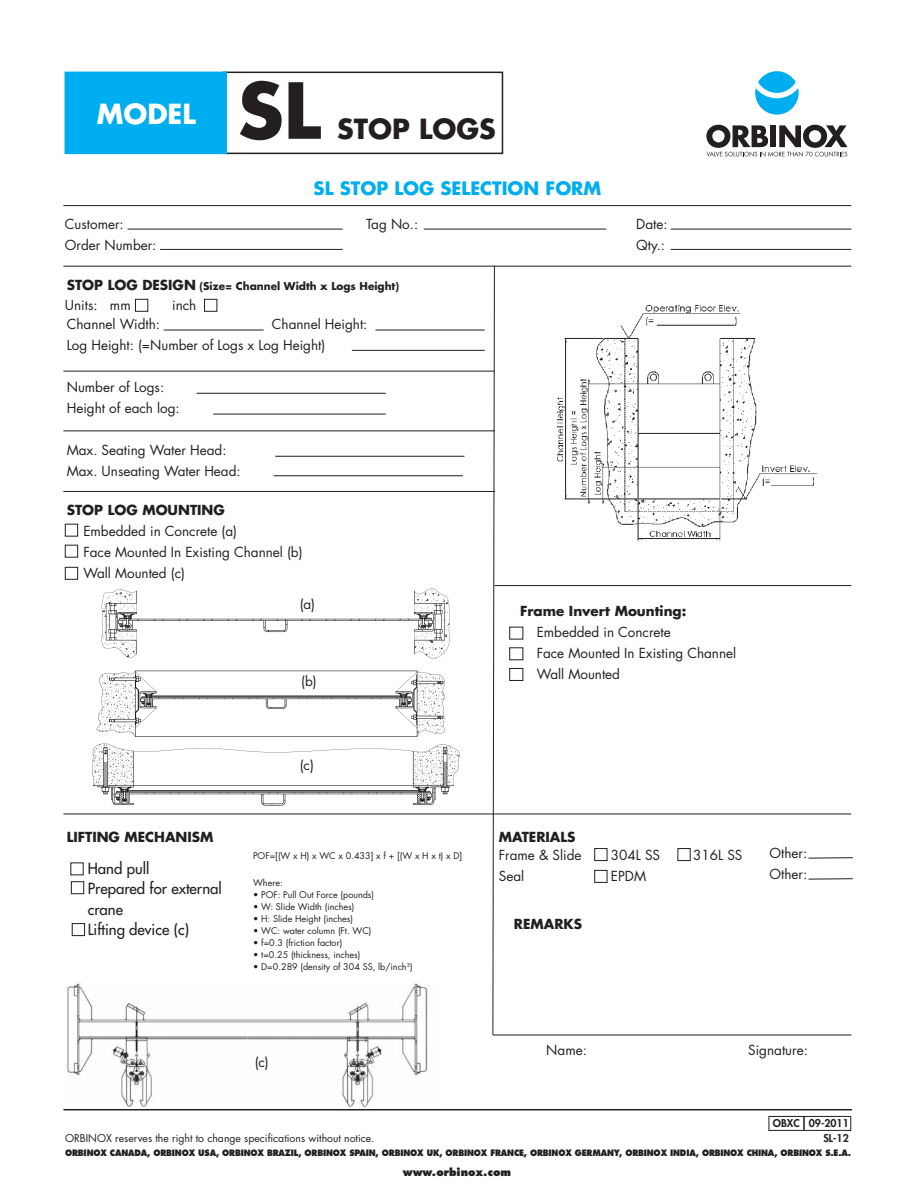
<style>
.page{position:relative;width:918px;height:1188px;background:#fff}
.page>*{position:absolute;margin:0;border:0;box-sizing:border-box;transform-origin:0 0}
.t1{font:700 75px "Futura";color:#231f20}
.t2{font:700 27px "Futura";color:#231f20}
.t3{font:700 27px "Futura";color:#fff}
.t4{font:700 18px "Futura";color:#00aeef}
.t5{font:15px/20.4px "Futura";color:#231f20}
.t6{font:13.5px/21px "Futura";color:#231f20}
.t7{font:700 13.5px "Futura";color:#231f20}
.t8{font:10.5px "Futura";color:#231f20}
.t9{font:700 10.5px "Futura";color:#231f20}
.t10{font:800 10.5px/15px "Futura";color:#231f20;text-align:right}
.t11{font:800 10.5px "Futura";color:#231f20}
.t12{font:9px "Futura";color:#231f20}
.t13{font:800 8.55px "Futura";letter-spacing:-.02em;color:#231f20;scale:.92 1}
.s1{font-size:13.5px}
</style>
<div class="page">
<img style="left:92px;top:743px;width:368px;height:63px">
<img style="left:96px;top:670px;width:349px;height:67px">
<img style="left:523px;top:304px;width:328px;height:283px">
<hr style="left:63px;top:1109px;width:789px;height:1px;background:#231f20">
<div style="left:758px;top:71px;width:38px;height:22px;background:#00aeef;border-radius:50%"></div>
<svg style="left:755px;top:88px;width:44px;height:27px"></svg>
<svg style="left:706px;top:125px;width:142px;height:32px"></svg>
<hr style="left:63px;top:371px;width:432px;height:1px;background:#231f20">
<hr style="left:63px;top:430px;width:432px;height:1px;background:#231f20">
<hr style="left:63px;top:491px;width:432px;height:1px;background:#231f20">
<svg style="left:492px;top:265px;width:3px;height:771px"></svg>
<hr style="left:494px;top:585px;width:357px;height:1px;background:#231f20">
<hr style="left:63px;top:814px;width:788px;height:1px;background:#231f20">
<hr style="left:63px;top:266px;width:788px;height:1px;background:#231f20">
<hr style="left:63px;top:205px;width:788px;height:1px;background:#231f20">
<hr style="left:197px;top:393px;width:189px;height:1px;background:#231f20">
<hr style="left:275px;top:456px;width:189px;height:1px;background:#231f20">
<hr style="left:274px;top:475px;width:189px;height:1px;background:#231f20">
<hr style="left:213px;top:414px;width:173px;height:1px;background:#231f20">
<hr style="left:493px;top:1035px;width:358px;height:1px;background:#231f20">
<hr style="left:164px;top:330px;width:100px;height:1px;background:#231f20">
<hr style="left:375px;top:330px;width:110px;height:1px;background:#231f20">
<hr style="left:352px;top:350px;width:133px;height:1px;background:#231f20">
<hr style="left:128px;top:229px;width:215px;height:1px;background:#231f20">
<hr style="left:424px;top:229px;width:182px;height:1px;background:#231f20">
<hr style="left:160px;top:249px;width:183px;height:1px;background:#231f20">
<hr style="left:671px;top:229px;width:180px;height:1px;background:#231f20">
<hr style="left:671px;top:249px;width:180px;height:1px;background:#231f20">
<div style="left:65px;top:524px;width:13px;height:13px;border:1px solid #231f20"></div>
<div style="left:65px;top:545px;width:13px;height:13px;border:1px solid #231f20"></div>
<div style="left:65px;top:567px;width:13px;height:13px;border:1px solid #231f20"></div>
<div style="left:594px;top:848px;width:13px;height:13px;border:1px solid #231f20"></div>
<div style="left:678px;top:848px;width:13px;height:13px;border:1px solid #231f20"></div>
<div style="left:594px;top:870px;width:13px;height:13px;border:1px solid #231f20"></div>
<div style="left:509px;top:627px;width:14px;height:13px;border:1px solid #231f20"></div>
<div style="left:509px;top:647px;width:14px;height:13px;border:1px solid #231f20"></div>
<div style="left:509px;top:668px;width:14px;height:13px;border:1px solid #231f20"></div>
<div style="left:135px;top:299px;width:13px;height:13px;border:1px solid #231f20"></div>
<div style="left:204px;top:299px;width:13px;height:13px;border:1px solid #231f20"></div>
<img style="left:101px;top:588px;width:349px;height:71px">
<div style="left:769px;top:1116px;width:82px;height:15px;border:1px solid #231f20"></div>
<svg style="left:803px;top:1116px;width:2px;height:14px"></svg>
<hr style="left:809px;top:857px;width:44px;height:2px;background:#231f20">
<hr style="left:809px;top:878px;width:44px;height:2px;background:#231f20">
<div style="left:71px;top:881px;width:13px;height:13px;border:1px solid #231f20"></div>
<div style="left:72px;top:923px;width:13px;height:13px;border:1px solid #231f20"></div>
<img style="left:67px;top:982px;width:361px;height:125px">
<div style="left:223px;top:72px;width:280px;height:82px;border:2px solid #231f20"></div>
<div style="left:66px;top:73px;width:159px;height:80px;background:#00aeef"></div>
<div style="left:65px;top:72px;width:162px;height:82px;border:2px solid #00aeef"></div>
<h2 class="t3" style="left:97px;top:101px;width:100px">MODEL</h2>
<h1 class="t1" style="left:238px;top:77px;width:85px">SL</h1>
<h2 class="t2" style="left:337px;top:116px;width:160px">STOP LOGS</h2>
<h3 class="t4" style="left:314px;top:180px;width:289px">SL STOP LOG SELECTION FORM</h3>
<p class="t6" style="left:65px;top:215px;width:93px">Customer:<br>Order Number:</p>
<p class="t6" style="left:366px;top:215px;width:53px">Tag No.:</p>
<p class="t6" style="left:636px;top:215px;width:33px">Date:<br>Qty.:</p>
<p class="t9" style="left:67px;top:281px;width:334px"><span class="s1">STOP LOG DESIGN</span> (Size= Channel Width x Logs Height)</p>
<p class="t6" style="left:67px;top:314px;width:95px">Channel Width:</p>
<p class="t6" style="left:65px;top:296px;width:67px">Units: mm</p>
<p class="t6" style="left:172px;top:296px;width:26px">inch</p>
<p class="t6" style="left:67px;top:314px;width:302px;text-indent:205px">Channel Height:<br>Log Height: (=Number of Logs x Log Height)</p>
<p class="t6" style="left:67px;top:377px;width:114px">Number of Logs:<br>Height of each log:</p>
<p class="t6" style="left:67px;top:440px;width:175px">Max. Seating Water Head:<br>Max. Unseating Water Head:</p>
<p class="t7" style="left:67px;top:503px;width:160px">STOP LOG MOUNTING</p>
<p class="t6" style="left:83px;top:521px;width:221px">Embedded in Concrete (a)<br>Face Mounted In Existing Channel (b)<br>Wall Mounted (c)</p>
<p class="t6" style="left:300px;top:595px;width:17px">(a)</p>
<p class="t6" style="left:301px;top:672px;width:17px">(b)</p>
<p class="t6" style="left:300px;top:755px;width:16px">(c)</p>
<p class="t7" style="left:520px;top:604px;width:168px">Frame Invert Mounting:</p>
<p class="t6" style="left:537px;top:622px;width:201px">Embedded in Concrete<br>Face Mounted In Existing Channel<br>Wall Mounted</p>
<p class="t7" style="left:67px;top:830px;width:148px">LIFTING MECHANISM</p>
<p class="t7" style="left:499px;top:830px;width:78px">MATERIALS</p>
<p class="t6" style="left:499px;top:845px;width:84px">Frame &amp; Slide</p>
<p class="t6" style="left:611px;top:845px;width:51px">304L SS</p>
<p class="t6" style="left:693px;top:845px;width:51px">316L SS</p>
<p class="t6" style="left:499px;top:866px;width:27px">Seal</p>
<p class="t6" style="left:611px;top:866px;width:37px">EPDM</p>
<p class="t12" style="left:253px;top:852px;width:211px">POF=[(W x H) x WC x 0.433] x f + [(W x H x t) x D]</p>
<p class="t6" style="left:770px;top:844px;width:39px">Other:<br>Other:</p>
<p class="t5" style="left:88px;top:859px;width:136px">Hand pull<br>Prepared for external crane<br>Lifting device (c)</p>
<p class="t12" style="left:253px;top:879px;width:31px">Where:</p>
<p class="t12" style="left:253px;top:891px;width:122px">• POF: Pull Out Force (pounds)</p>
<p class="t12" style="left:253px;top:903px;width:103px">• W: Slide Width (inches)</p>
<p class="t12" style="left:253px;top:915px;width:101px">• H: Slide Height (inches)</p>
<p class="t12" style="left:253px;top:927px;width:120px">• WC: water column (Ft. WC)</p>
<p class="t12" style="left:253px;top:939px;width:91px">• f=0.3 (friction factor)</p>
<p class="t12" style="left:253px;top:951px;width:109px">• t=0.25 (thickness, inches)</p>
<p class="t12" style="left:253px;top:963px;width:161px">• D=0.289 (density of 304 SS, lb/inch<sup>3</sup>)</p>
<p class="t7" style="left:514px;top:918px;width:70px">REMARKS</p>
<p class="t6" style="left:255px;top:1053px;width:16px">(c)</p>
<p class="t6" style="left:546px;top:1040px;width:42px">Name:</p>
<p class="t6" style="left:748px;top:1040px;width:61px">Signature:</p>
<p class="t10" style="left:773px;top:1116px;width:77px">OBXC 09-2011<br>SL-12</p>
<p class="t8" style="left:65px;top:1133px;width:311px">ORBINOX reserves the right to change specifications without notice.</p>
<p class="t13" style="left:65px;top:1149px;width:856px">ORBINOX CANADA, ORBINOX USA, ORBINOX BRAZIL, ORBINOX SPAIN, ORBINOX UK, ORBINOX FRANCE, ORBINOX GERMANY, ORBINOX INDIA, ORBINOX CHINA, ORBINOX S.E.A.</p>
<p class="t11" style="left:403px;top:1167px;width:110px">www.orbinox.com</p>
</div>
